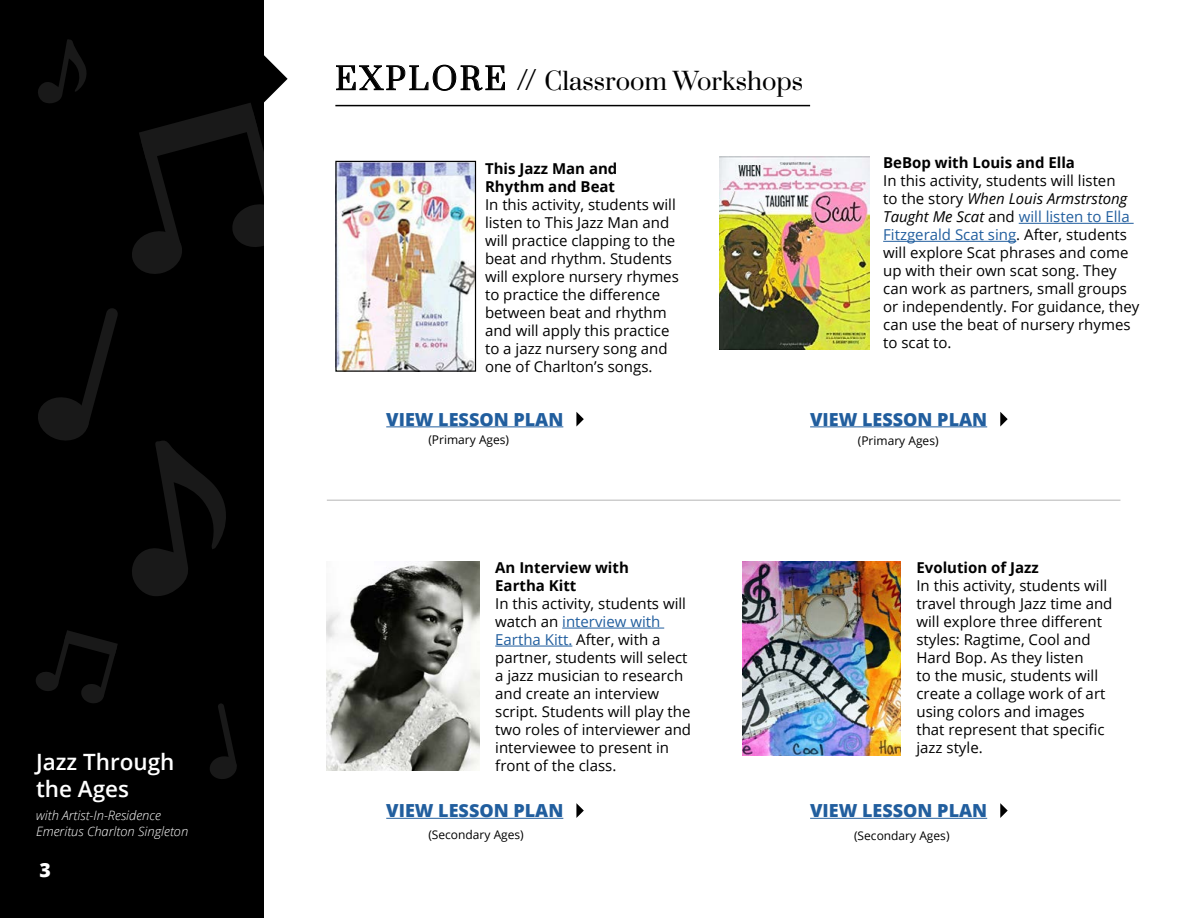
<style>
.page{position:relative;width:1188px;height:918px;background:#fff}
.page>*{position:absolute;margin:0;border:0;box-sizing:border-box;transform-origin:0 0}
.t1{font:24px "Prata";color:#000}
.t2{font:600 22.5px/27px "Open Sans";color:#fff}
.t3{font:800 19.5px "Open Sans";color:#fff}
.t4{font:800 18px "Open Sans";color:#215e9e}
.t5{font:15px/18px "Open Sans";color:#000}
.t6{font:700 15px/18px "Open Sans";color:#000}
.t7{font:italic 300 12.9px/15.5px "Open Sans";color:#fff}
.t8{font:12px "Open Sans";color:#000}
.s1{font-size:30px}
.s2{font-style:italic}
.s3{color:#215e9e}
</style>
<div class="page">
<div style="left:0;top:0;width:264px;height:918px;background:#000"></div>
<svg style="left:336px;top:64px;width:169px;height:27px"></svg>
<hr style="left:335px;top:105px;width:475px;height:1px;background:#000">
<hr style="left:327px;top:500px;width:793px;height:1px;background:#000">
<svg style="left:210px;top:703px;width:27px;height:76px"></svg>
<svg style="left:36px;top:630px;width:82px;height:73px"></svg>
<svg style="left:38px;top:308px;width:188px;height:288px"></svg>
<svg style="left:38px;top:39px;width:49px;height:64px"></svg>
<img style="left:719px;top:157px;width:150px;height:192px">
<img style="left:327px;top:561px;width:153px;height:210px">
<img style="left:337px;top:163px;width:137px;height:207px">
<div style="left:335px;top:161px;width:141px;height:211px;border:1px solid #000"></div>
<img style="left:742px;top:561px;width:159px;height:194px">
<hr style="left:562px;top:628px;width:102px;height:1px;background:#215e9e">
<hr style="left:495px;top:646px;width:77px;height:1px;background:#215e9e">
<hr style="left:386px;top:426px;width:177px;height:1px;background:#215e9e">
<hr style="left:386px;top:818px;width:177px;height:1px;background:#215e9e">
<hr style="left:810px;top:426px;width:177px;height:1px;background:#215e9e">
<hr style="left:810px;top:818px;width:177px;height:1px;background:#215e9e">
<hr style="left:1019px;top:223px;width:115px;height:1px;background:#215e9e">
<hr style="left:883px;top:241px;width:133px;height:1px;background:#215e9e">
<svg style="left:132px;top:55px;width:156px;height:219px"></svg>
<svg style="left:576px;top:412px;width:8px;height:15px"></svg>
<svg style="left:576px;top:803px;width:8px;height:15px"></svg>
<svg style="left:1000px;top:412px;width:8px;height:15px"></svg>
<svg style="left:1000px;top:803px;width:8px;height:15px"></svg>
<h2 class="t2" style="left:36px;top:748px;width:140px">Jazz Through the Ages</h2>
<p class="t7" style="left:36px;top:807px;width:154px">with Artist-In-Residence<br>Emeritus Charlton Singleton</p>
<h3 class="t3" style="left:40px;top:855px;width:13px">3</h3>
<h1 class="t1" style="left:335px;top:66px;width:469px"><span class="s1">EXPLORE //</span> Classroom Workshops</h1>
<p class="t6" style="left:485px;top:159px;width:134px">This Jazz Man and<br>Rhythm and Beat</p>
<p class="t5" style="left:485px;top:195px;width:195px">In this activity, students will listen to This Jazz Man and will practice clapping to the beat and rhythm. Students will explore nursery rhymes to practice the difference between beat and rhythm and will apply this practice to a jazz nursery song and one of Charlton’s songs.</p>
<p class="t6" style="left:883px;top:153px;width:193px">BeBop with Louis and Ella</p>
<p class="t5" style="left:883px;top:171px;width:258px">In this activity, students will listen<br>to the story <span class="s2">When Louis Armstrstong Taught Me Scat</span> and <span class="s3">will listen to Ella Fitzgerald Scat sing</span>. After, students will explore Scat phrases and come up with their own scat song. They can work as partners, small groups or independently. For guidance, they can use the beat of nursery rhymes to scat to.</p>
<p class="t4" style="left:386px;top:405px;width:179px">VIEW LESSON PLAN</p>
<p class="t4" style="left:810px;top:405px;width:179px">VIEW LESSON PLAN</p>
<p class="t8" style="left:428px;top:432px;width:82px">(Primary Ages)</p>
<p class="t8" style="left:858px;top:432px;width:82px">(Primary Ages)</p>
<p class="t6" style="left:495px;top:558px;width:135px">An Interview with<br>Eartha Kitt</p>
<p class="t5" style="left:495px;top:594px;width:197px">In this activity, students will watch an <span class="s3">interview with<br>Eartha Kitt.</span> After, with a partner, students will select a jazz musician to research and create an interview script. Students will play the two roles of interviewer and interviewee to present in front of the class.</p>
<p class="t6" style="left:916px;top:558px;width:124px">Evolution of Jazz</p>
<p class="t5" style="left:916px;top:576px;width:197px">In this activity, students will travel through Jazz time and will explore three different styles: Ragtime, Cool and<br>Hard Bop. As they listen<br>to the music, students will create a collage work of art using colors and images that represent that specific jazz style.</p>
<p class="t4" style="left:386px;top:797px;width:179px">VIEW LESSON PLAN</p>
<p class="t4" style="left:810px;top:797px;width:179px">VIEW LESSON PLAN</p>
<p class="t8" style="left:428px;top:827px;width:97px">(Secondary Ages)</p>
<p class="t8" style="left:854px;top:827px;width:97px">(Secondary Ages)</p>
</div>
